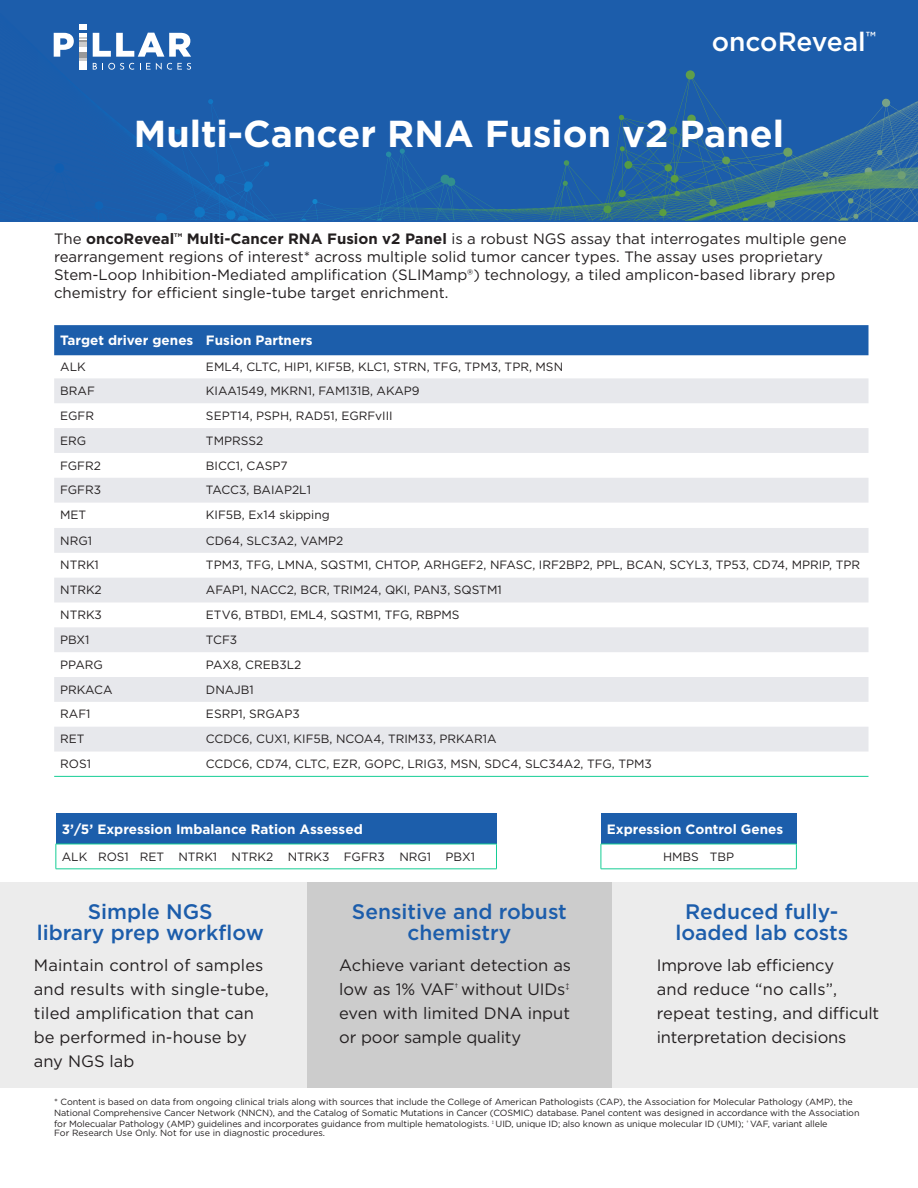
<style>
.page{position:relative;width:918px;height:1188px;background:#fff}
.page>*{position:absolute;margin:0;border:0;box-sizing:border-box;transform-origin:0 0}
.t1{font:700 37.5px "Gotham";color:#fff}
.t2{font:500 26.4px "Gotham";color:#fff}
.t3{font:500 21px/21px "Gotham";color:#1c5dab;text-align:center}
.t4{font:16.5px/24px "Gotham";color:#231f20}
.t5{font:15px/18px "Gotham";color:#231f20}
.t6{font:700 15px "Gotham";color:#231f20}
.t7{font:700 13.5px "Gotham";color:#fff}
.t8{font:12px "Gotham";color:#231f20}
.t9{font:9px/10.6px "Gotham";letter-spacing:-.01em;color:#231f20}
.t10{font:700 5.25px "Gotham";color:#231f20}
.s1{font-weight:400}
.s2{font-weight:700}
</style>
<div class="page">
<div style="left:307px;top:883px;width:305px;height:205px;background:#ccc"></div>
<div style="left:613px;top:883px;width:305px;height:205px;background:#ececec"></div>
<div style="left:0;top:883px;width:306px;height:205px;background:#ececec"></div>
<div style="left:0;top:0;width:918px;height:221px;background:#1c5dab"></div>
<svg style="left:292px;top:97px;width:626px;height:124px"></svg>
<svg style="left:53px;top:24px;width:223px;height:197px"></svg>
<div style="left:54px;top:325px;width:815px;height:30px;background:#1c5eab"></div>
<div style="left:54px;top:378px;width:815px;height:25px;background:#e7e8ec"></div>
<div style="left:54px;top:428px;width:815px;height:25px;background:#e7e8ec"></div>
<div style="left:54px;top:478px;width:815px;height:25px;background:#e7e8ec"></div>
<div style="left:54px;top:528px;width:815px;height:25px;background:#e7e8ec"></div>
<div style="left:54px;top:578px;width:815px;height:24px;background:#e7e8ec"></div>
<div style="left:54px;top:627px;width:815px;height:25px;background:#e7e8ec"></div>
<div style="left:54px;top:677px;width:815px;height:25px;background:#e7e8ec"></div>
<div style="left:54px;top:727px;width:815px;height:25px;background:#e7e8ec"></div>
<hr style="left:54px;top:776px;width:146px;height:1px;background:#15cd94">
<hr style="left:200px;top:776px;width:669px;height:1px;background:#15cd94">
<div style="left:56px;top:814px;width:440px;height:30px;background:#1c5eab"></div>
<hr style="left:56px;top:844px;width:441px;height:1px;background:#15cd94">
<svg style="left:56px;top:844px;width:1px;height:25px"></svg>
<svg style="left:496px;top:844px;width:1px;height:25px"></svg>
<hr style="left:56px;top:869px;width:441px;height:1px;background:#15cd94">
<div style="left:601px;top:814px;width:195px;height:30px;background:#1c5eab"></div>
<hr style="left:601px;top:844px;width:196px;height:1px;background:#15cd94">
<svg style="left:601px;top:844px;width:1px;height:25px"></svg>
<svg style="left:796px;top:844px;width:1px;height:25px"></svg>
<hr style="left:601px;top:869px;width:196px;height:1px;background:#15cd94">
<p class="t2" style="left:712px;top:25px;width:166px">oncoReveal<sup>™</sup></p>
<p class="t1" style="left:134px;top:109px;width:652px">Multi-Cancer RNA Fusion v2 Panel</p>
<p class="t6" style="left:54px;top:229px;width:122px"><span class="s1">The</span> oncoReveal</p>
<p class="t10" style="left:174px;top:232px;width:9px">TM</p>
<p class="t5" style="left:54px;top:230px;width:794px;text-indent:133px"><span class="s2">Multi-Cancer RNA Fusion v2 Panel</span> is a robust NGS assay that interrogates multiple gene rearrangement regions of interest* across multiple solid tumor cancer types. The assay uses proprietary Stem-Loop Inhibition-Mediated amplification (SLIMamp®) technology, a tiled amplicon-based library prep chemistry for efficient single-tube target enrichment.</p>
<p class="t7" style="left:60px;top:331px;width:135px">Target driver genes</p>
<p class="t7" style="left:206px;top:331px;width:108px">Fusion Partners</p>
<p class="t8" style="left:60px;top:359px;width:27px">ALK</p>
<p class="t8" style="left:206px;top:359px;width:359px">EML4, CLTC, HIP1, KIF5B, KLC1, STRN, TFG, TPM3, TPR, MSN</p>
<p class="t8" style="left:60px;top:383px;width:36px">BRAF</p>
<p class="t8" style="left:206px;top:383px;width:215px">KIAA1549, MKRN1, FAM131B, AKAP9</p>
<p class="t8" style="left:60px;top:408px;width:35px">EGFR</p>
<p class="t8" style="left:206px;top:408px;width:188px">SEPT14, PSPH, RAD51, EGRFvIII</p>
<p class="t8" style="left:60px;top:433px;width:28px">ERG</p>
<p class="t8" style="left:206px;top:433px;width:59px">TMPRSS2</p>
<p class="t8" style="left:60px;top:458px;width:42px">FGFR2</p>
<p class="t8" style="left:206px;top:458px;width:83px">BICC1, CASP7</p>
<p class="t8" style="left:60px;top:482px;width:43px">FGFR3</p>
<p class="t8" style="left:206px;top:482px;width:106px">TACC3, BAIAP2L1</p>
<p class="t8" style="left:60px;top:508px;width:28px">MET</p>
<p class="t8" style="left:206px;top:508px;width:125px">KIF5B, Ex14 skipping</p>
<p class="t8" style="left:60px;top:533px;width:33px">NRG1</p>
<p class="t8" style="left:206px;top:533px;width:139px">CD64, SLC3A2, VAMP2</p>
<p class="t8" style="left:60px;top:558px;width:40px">NTRK1</p>
<p class="t8" style="left:206px;top:558px;width:656px">TPM3, TFG, LMNA, SQSTM1, CHTOP, ARHGEF2, NFASC, IRF2BP2, PPL, BCAN, SCYL3, TP53, CD74, MPRIP, TPR</p>
<p class="t8" style="left:60px;top:582px;width:43px">NTRK2</p>
<p class="t8" style="left:206px;top:582px;width:297px">AFAP1, NACC2, BCR, TRIM24, QKI, PAN3, SQSTM1</p>
<p class="t8" style="left:60px;top:607px;width:43px">NTRK3</p>
<p class="t8" style="left:206px;top:607px;width:255px">ETV6, BTBD1, EML4, SQSTM1, TFG, RBPMS</p>
<p class="t8" style="left:60px;top:632px;width:31px">PBX1</p>
<p class="t8" style="left:206px;top:632px;width:33px">TCF3</p>
<p class="t8" style="left:60px;top:657px;width:44px">PPARG</p>
<p class="t8" style="left:206px;top:657px;width:97px">PAX8, CREB3L2</p>
<p class="t8" style="left:60px;top:682px;width:54px">PRKACA</p>
<p class="t8" style="left:206px;top:682px;width:49px">DNAJB1</p>
<p class="t8" style="left:60px;top:707px;width:32px">RAF1</p>
<p class="t8" style="left:206px;top:707px;width:95px">ESRP1, SRGAP3</p>
<p class="t8" style="left:60px;top:731px;width:26px">RET</p>
<p class="t8" style="left:206px;top:731px;width:292px">CCDC6, CUX1, KIF5B, NCOA4, TRIM33, PRKAR1A</p>
<p class="t8" style="left:60px;top:756px;width:32px">ROS1</p>
<p class="t8" style="left:206px;top:756px;width:447px">CCDC6, CD74, CLTC, EZR, GOPC, LRIG3, MSN, SDC4, SLC34A2, TFG, TPM3</p>
<p class="t7" style="left:62px;top:821px;width:302px">3’/5’ Expression Imbalance Ration Assessed</p>
<p class="t8" style="left:62px;top:849px;width:415px">ALK ROS1 RET NTRK1 NTRK2 NTRK3 FGFR3 NRG1 PBX1</p>
<p class="t3" style="left:88px;top:901px;width:126px">Simple NGS</p>
<p class="t3" style="left:37px;top:922px;width:229px">library prep workflow</p>
<p class="t4" style="left:34px;top:953px;width:237px">Maintain control of samples and results with single-tube, tiled amplification that can be performed in-house by any NGS lab</p>
<p class="t3" style="left:352px;top:901px;width:217px">Sensitive and robust chemistry</p>
<p class="t4" style="left:339px;top:953px;width:233px;text-align:justify">Achieve variant detection as low as 1% VAF<sup>†</sup> without UIDs<sup>‡ </sup>even with limited DNA input or poor sample quality</p>
<p class="t7" style="left:607px;top:821px;width:178px">Expression Control Genes</p>
<p class="t8" style="left:663px;top:849px;width:73px">HMBS TBP</p>
<p class="t3" style="left:675px;top:901px;width:174px">Reduced fully&shy;loaded lab costs</p>
<p class="t4" style="left:657px;top:953px;width:224px">Improve lab efficiency<br>and reduce “no calls”, repeat testing, and difficult interpretation decisions</p>
<p class="t9" style="left:54px;top:1097px;width:807px">* Content is based on data from ongoing clinical trials along with sources that include the College of American Pathologists (CAP), the Association for Molecular Pathology (AMP), the<br>National Comprehensive Cancer Network (NNCN), and the Catalog of Somatic Mutations in Cancer (COSMIC) database. Panel content was designed in accordance with the Association for Molecualar Pathology (AMP) guidelines and incorporates guidance from multiple hematologists. <sup>‡</sup> UID, unique ID; also known as unique molecular ID (UMI); <sup>†</sup> VAF, variant allele</p>
<p class="t9" style="left:54px;top:1128px;width:272px">For Research Use Only. Not for use in diagnostic procedures.</p>
</div>
